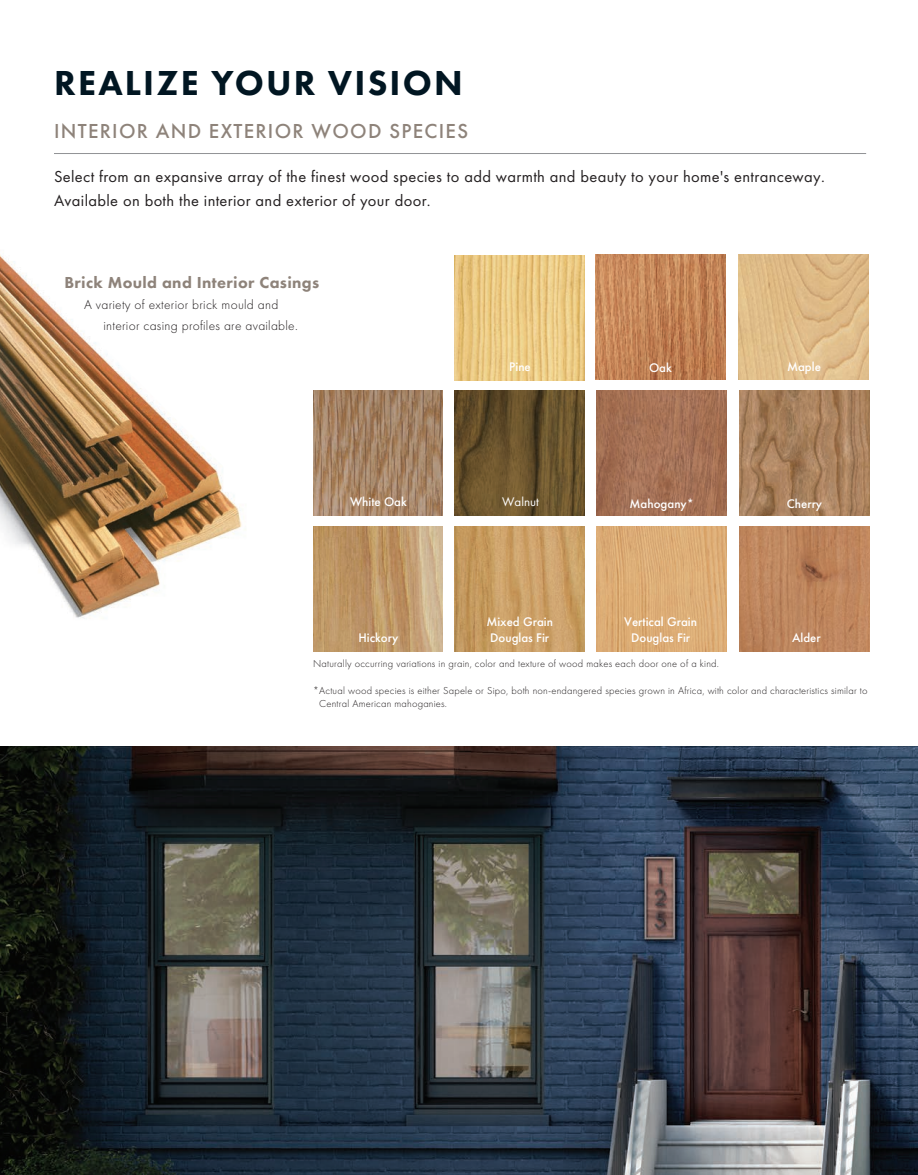
<style>
.page{position:relative;width:918px;height:1175px;background:#fff}
.page>*{position:absolute;margin:0;border:0;box-sizing:border-box;transform-origin:0 0}
.t1{font:800 36px "Futura PT";letter-spacing:.06em;color:#011622}
.t2{font:500 21px "Futura PT";letter-spacing:.06em;color:#8e837a}
.t3{font:16.5px/24px "Futura PT";letter-spacing:.02em;color:#231f20}
.t4{font:800 16.5px "Futura PT";letter-spacing:.02em;color:#8e837a}
.t5{font:300 13.5px/21px "Futura PT";letter-spacing:.02em;color:#231f20}
.t6{font:500 12.9px/15.9px "Futura PT";color:#fff;text-align:center}
.t7{font:12.9px "Futura PT";color:#fff}
.t8{font:300 10.5px/13.5px "Futura PT";letter-spacing:.02em;color:#231f20}
</style>
<div class="page">
<hr style="left:54px;top:153px;width:812px;height:1px;background:#919295">
<img style="left:596px;top:254px;width:129px;height:125px">
<img style="left:455px;top:255px;width:129px;height:125px">
<img style="left:739px;top:254px;width:129px;height:125px">
<img style="left:597px;top:390px;width:129px;height:125px">
<img style="left:597px;top:526px;width:129px;height:125px">
<img style="left:740px;top:390px;width:129px;height:125px">
<img style="left:740px;top:526px;width:129px;height:125px">
<img style="left:455px;top:390px;width:129px;height:125px">
<img style="left:455px;top:526px;width:129px;height:125px">
<img style="left:313px;top:526px;width:130px;height:125px">
<img style="left:325px;top:390px;width:118px;height:125px">
<img style="left:0;top:747px;width:918px;height:427px">
<img style="left:0;top:254px;width:325px;height:391px">
<img style="left:0;top:257px;width:240px;height:357px">
<p class="t1" style="left:54px;top:60px;width:410px">REALIZE YOUR VISION</p>
<p class="t2" style="left:54px;top:118px;width:416px">INTERIOR AND EXTERIOR WOOD SPECIES</p>
<p class="t3" style="left:54px;top:164px;width:772px">Select from an expansive array of the finest wood species to add warmth and beauty to your home's entranceway.<br>Available on both the interior and exterior of your door.</p>
<p class="t4" style="left:64px;top:272px;width:256px">Brick Mould and Interior Casings</p>
<p class="t5" style="left:104px;top:294px;width:196px;text-indent:-20px">A variety of exterior brick mould and interior casing profiles are available.</p>
<p class="t6" style="left:509px;top:359px;width:23px">Pine</p>
<p class="t6" style="left:649px;top:359px;width:24px">Oak</p>
<p class="t6" style="left:787px;top:359px;width:35px">Maple</p>
<p class="t6" style="left:350px;top:493px;width:58px">White Oak</p>
<p class="t7" style="left:502px;top:494px;width:38px">Walnut</p>
<p class="t6" style="left:630px;top:495px;width:66px">Mahogany*</p>
<p class="t6" style="left:787px;top:496px;width:37px">Cherry</p>
<p class="t6" style="left:486px;top:614px;width:68px">Mixed Grain</p>
<p class="t6" style="left:359px;top:629px;width:41px">Hickory</p>
<p class="t6" style="left:490px;top:629px;width:61px">Douglas Fir</p>
<p class="t6" style="left:624px;top:614px;width:74px">Vertical Grain<br>Douglas Fir</p>
<p class="t6" style="left:792px;top:630px;width:30px">Alder</p>
<p class="t8" style="left:313px;top:656px;width:407px">Naturally occurring variations in grain, color and texture of wood makes each door one of a kind.</p>
<p class="t8" style="left:319px;top:683px;width:550px;text-indent:-6px">*Actual wood species is either Sapele or Sipo, both non-endangered species grown in Africa, with color and characteristics similar to<br>Central American mahoganies.</p>
</div>
